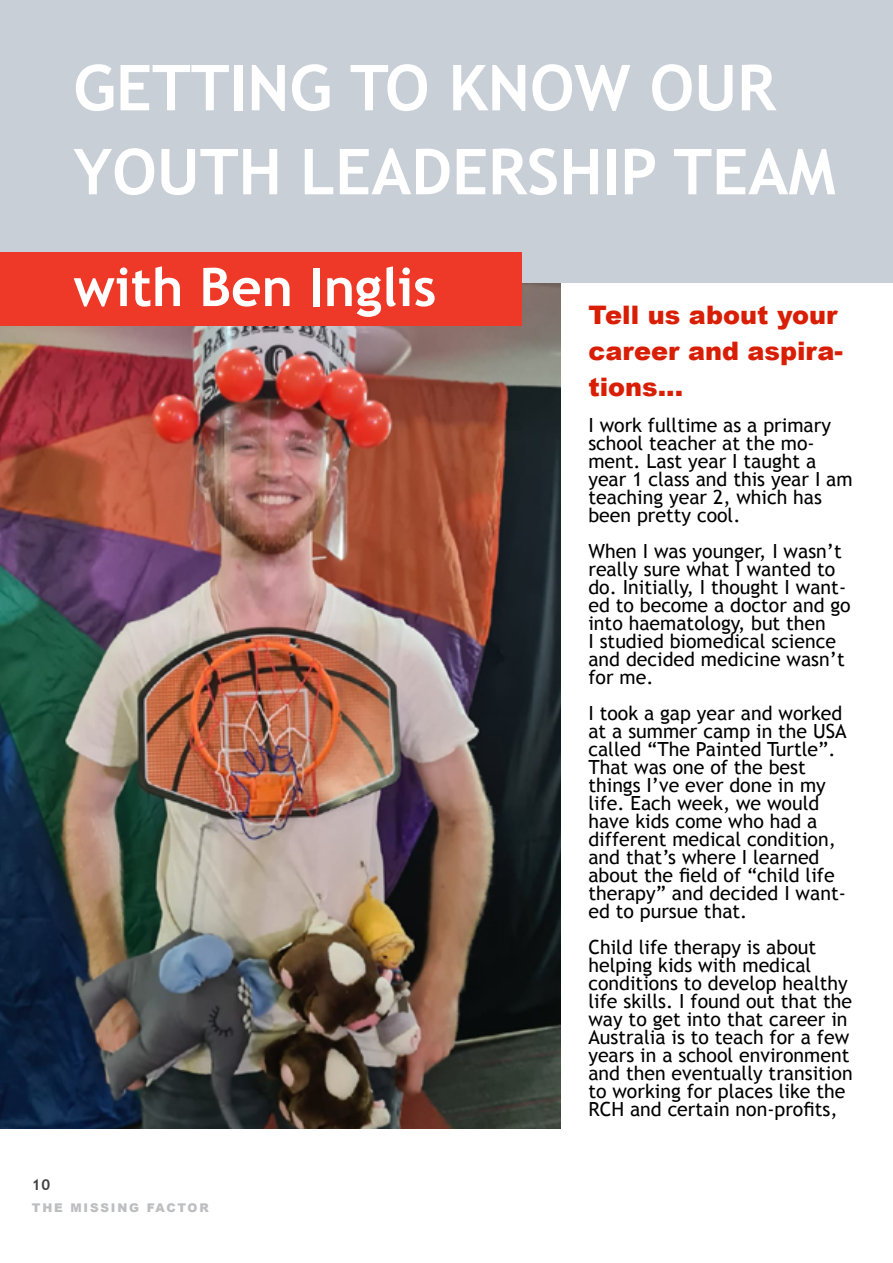
<style>
.page{position:relative;width:893px;height:1263px;background:#fff}
.page>*{position:absolute;margin:0;border:0;box-sizing:border-box;transform-origin:0 0}
.t1{font:700 63.45px/84px "Trebuchet MS";color:#fff}
.t2{font:700 53.1px "Trebuchet MS";color:#fff}
.t3{font:900 25.5px/36px "Arial";color:#d81e05}
.t4{font:19.5px/18px "Trebuchet MS";color:#000}
.t5{font:700 15px "Trebuchet MS";color:#414042}
.t6{font:900 12px "Arial";letter-spacing:.15em;color:#bcbec0}
</style>
<div class="page">
<img style="left:0;top:282px;width:561px;height:846px">
<div style="left:0;top:0;width:893px;height:282px;background:#c9cfd7"></div>
<div style="left:0;top:252px;width:521px;height:74px;background:#ee3929"></div>
<h1 class="t1" style="left:73px;top:46px;width:764px">GETTING TO KNOW OUR<br>YOUTH LEADERSHIP TEAM</h1>
<h2 class="t2" style="left:73px;top:254px;width:364px">with Ben Inglis</h2>
<p class="t5" style="left:32px;top:1175px;width:20px">10</p>
<p class="t6" style="left:32px;top:1199px;width:178px">THE MISSING FACTOR</p>
<h3 class="t3" style="left:588px;top:296px;width:256px">Tell us about your career and aspira&shy;tions...</h3>
<p class="t4" style="left:588px;top:416px;width:266px">I work fulltime as a primary school teacher at the mo&shy;ment. Last year I taught a year 1 class and this year I am teaching year 2, which has been pretty cool.</p>
<p class="t4" style="left:588px;top:542px;width:264px">When I was younger, I wasn’t really sure what I wanted to do. Initially, I thought I want&shy;ed to become a doctor and go into haematology, but then<br>I studied biomedical science and decided medicine wasn’t for me.</p>
<p class="t4" style="left:588px;top:704px;width:260px">I took a gap year and worked at a summer camp in the USA called “The Painted Turtle”.<br>That was one of the best things I’ve ever done in my life. Each week, we would have kids come who had a different medical condition, and that’s where I learned about the field of “child life therapy” and decided I want&shy;ed to pursue that.</p>
<p class="t4" style="left:588px;top:938px;width:266px">Child life therapy is about helping kids with medical conditions to develop healthy life skills. I found out that the way to get into that career in<br>Australia is to teach for a few years in a school environment and then eventually transition to working for places like the<br>RCH and certain non-profits,</p>
</div>
